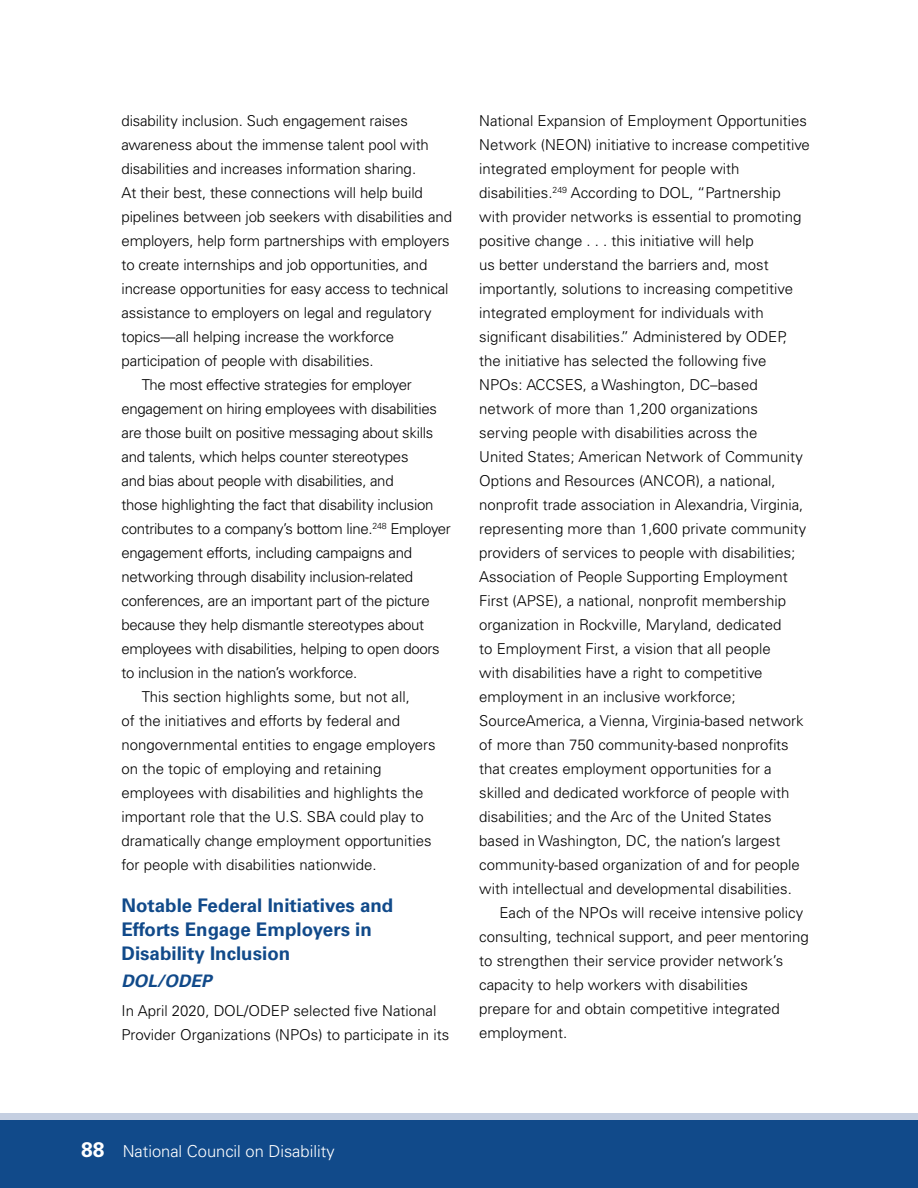
<style>
.page{position:relative;width:918px;height:1188px;background:#fff}
.page>*{position:absolute;margin:0;border:0;box-sizing:border-box;transform-origin:0 0}
.t1{font:700 18.75px/24px "Univers LT Std";color:#114a8a}
.t2{font:italic 700 17.25px "Univers LT Std";color:#114a8a}
.t3{font:300 16.5px "Univers LT Std";color:#fff}
.TXI{font:300 15px/24px "Univers LT Std";letter-spacing:-.01em;color:#000}
.TX{font:300 15px/24px "Univers LT Std";color:#000}
.s1{font-weight:700;font-size:21px}
</style>
<div class="page">
<div style="left:0;top:1114px;width:918px;height:6px;background:#c5cfe1"></div>
<div style="left:0;top:1120px;width:918px;height:68px;background:#114a8a"></div>
<p class="TXI" style="left:122px;top:108px;width:332px">disability inclusion. Such engagement raises awareness about the immense talent pool with disabilities and increases information sharing.<br>At their best, these connections will help build pipelines between job seekers with disabilities and employers, help form partnerships with employers to create internships and job opportunities, and increase opportunities for easy access to technical assistance to employers on legal and regulatory topics—all helping increase the workforce participation of people with disabilities.</p>
<p class="TXI" style="left:122px;top:372px;width:331px;text-indent:20px">The most effective strategies for employer engagement on hiring employees with disabilities are those built on positive messaging about skills and talents, which helps counter stereotypes<br>and bias about people with disabilities, and<br>those highlighting the fact that disability inclusion contributes to a company’s bottom line.<sup>248</sup> Employer engagement efforts, including campaigns and networking through disability inclusion-related conferences, are an important part of the picture because they help dismantle stereotypes about employees with disabilities, helping to open doors to inclusion in the nation’s workforce.</p>
<p class="TXI" style="left:122px;top:684px;width:316px;text-indent:20px">This section highlights some, but not all,<br>of the initiatives and efforts by federal and nongovernmental entities to engage employers on the topic of employing and retaining employees with disabilities and highlights the important role that the U.S. SBA could play to dramatically change employment opportunities for people with disabilities nationwide.</p>
<h1 class="t1" style="left:122px;top:894px;width:273px">Notable Federal Initiatives and<br>Efforts Engage Employers in<br>Disability Inclusion</h1>
<h2 class="t2" style="left:122px;top:971px;width:92px">DOL/ODEP</h2>
<p class="TX" style="left:122px;top:999px;width:329px">In April 2020, DOL/ODEP selected five National<br>Provider Organizations (NPOs) to participate in its</p>
<p class="TX" style="left:479px;top:108px;width:332px">National Expansion of Employment Opportunities Network (NEON) initiative to increase competitive integrated employment for people with disabilities.<sup>249</sup> According to DOL, “Partnership with provider networks is essential to promoting positive change . . . this initiative will help<br>us better understand the barriers and, most importantly, solutions to increasing competitive integrated employment for individuals with significant disabilities.” Administered by ODEP, the initiative has selected the following five NPOs: ACCSES, a Washington, DC–based network of more than 1,200 organizations serving people with disabilities across the<br>United States; American Network of Community Options and Resources (ANCOR), a national, nonprofit trade association in Alexandria, Virginia, representing more than 1,600 private community providers of services to people with disabilities; Association of People Supporting Employment First (APSE), a national, nonprofit membership organization in Rockville, Maryland, dedicated<br>to Employment First, a vision that all people<br>with disabilities have a right to competitive employment in an inclusive workforce; SourceAmerica, a Vienna, Virginia-based network of more than 750 community-based nonprofits that creates employment opportunities for a skilled and dedicated workforce of people with disabilities; and the Arc of the United States based in Washington, DC, the nation’s largest community-based organization of and for people with intellectual and developmental disabilities.</p>
<p class="TXI" style="left:479px;top:900px;width:331px;text-indent:20px">Each of the NPOs will receive intensive policy consulting, technical support, and peer mentoring to strengthen their service provider network’s capacity to help workers with disabilities<br>prepare for and obtain competitive integrated employment.</p>
<p class="t3" style="left:81px;top:1141px;width:255px"><span class="s1">88</span> National Council on Disability</p>
</div>
